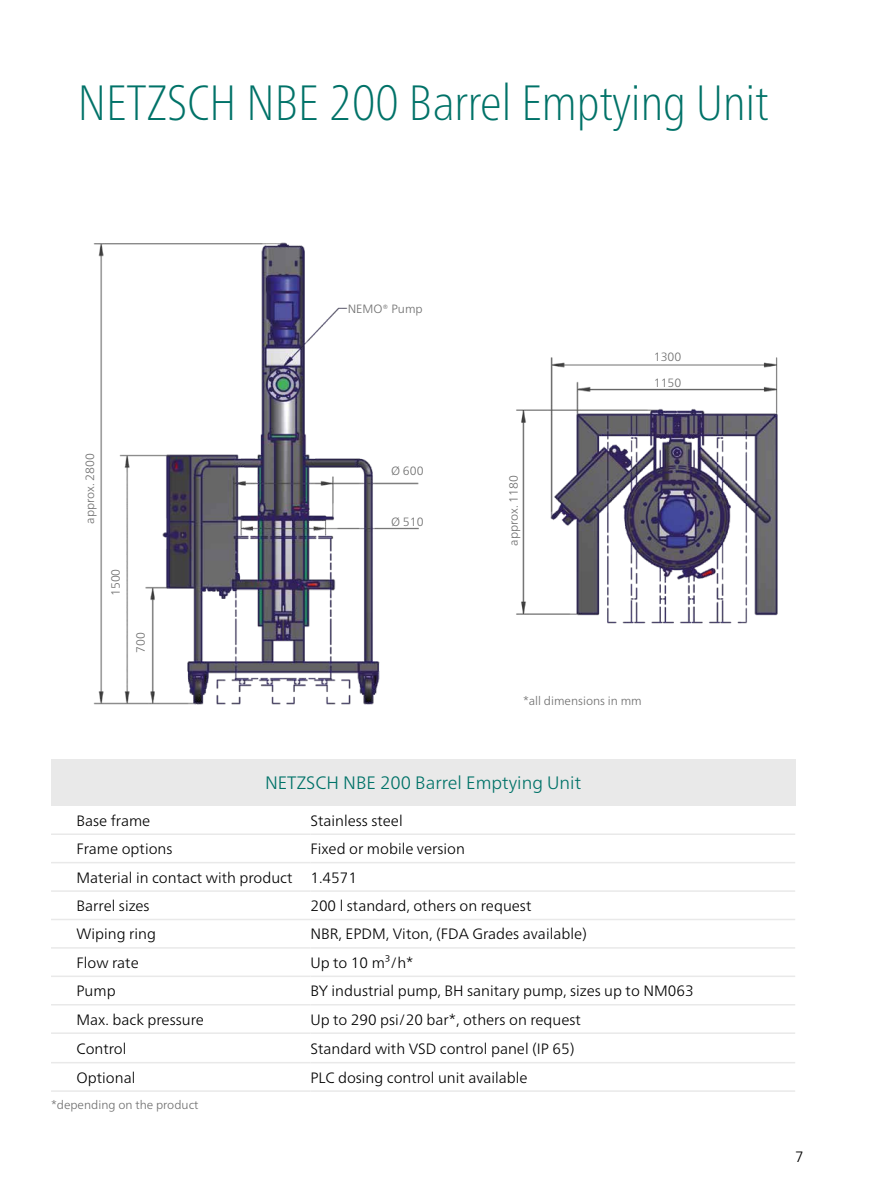
<style>
.page{position:relative;width:893px;height:1191px;background:#fff}
.page>*{position:absolute;margin:0;border:0;box-sizing:border-box;transform-origin:0 0}
.t1{font:100 condensed 49.5px "Frutiger Neue LTW1 G";color:#007268}
.t2{font:300 18px "Frutiger Neue LTW1 G";color:#007268}
.t3{font:300 15px/28.3px "Frutiger Neue LTW1 G";color:#000}
.t4{font:300 12px "Frutiger Neue LTW1 G";color:#6e6e6e}
</style>
<div class="page">
<img style="left:93px;top:242px;width:326px;height:463px">
<img style="left:516px;top:357px;width:262px;height:267px">
<div style="left:51px;top:759px;width:744px;height:47px;background:#e9e9e9"></div>
<hr style="left:51px;top:833px;width:259px;height:2px;background:#e9e9e9">
<hr style="left:310px;top:833px;width:485px;height:2px;background:#e9e9e9">
<hr style="left:51px;top:862px;width:259px;height:1px;background:#e9e9e9">
<hr style="left:310px;top:862px;width:485px;height:1px;background:#e9e9e9">
<hr style="left:51px;top:890px;width:259px;height:1px;background:#e9e9e9">
<hr style="left:310px;top:890px;width:485px;height:1px;background:#e9e9e9">
<hr style="left:51px;top:918px;width:259px;height:2px;background:#e9e9e9">
<hr style="left:310px;top:918px;width:485px;height:2px;background:#e9e9e9">
<hr style="left:51px;top:947px;width:259px;height:1px;background:#e9e9e9">
<hr style="left:310px;top:947px;width:485px;height:1px;background:#e9e9e9">
<hr style="left:51px;top:975px;width:259px;height:2px;background:#e9e9e9">
<hr style="left:310px;top:975px;width:485px;height:2px;background:#e9e9e9">
<hr style="left:51px;top:1004px;width:259px;height:1px;background:#e9e9e9">
<hr style="left:310px;top:1004px;width:485px;height:1px;background:#e9e9e9">
<hr style="left:51px;top:1032px;width:259px;height:2px;background:#e9e9e9">
<hr style="left:310px;top:1032px;width:485px;height:2px;background:#e9e9e9">
<hr style="left:51px;top:1062px;width:259px;height:1px;background:#e9e9e9">
<hr style="left:310px;top:1062px;width:485px;height:1px;background:#e9e9e9">
<hr style="left:51px;top:1090px;width:259px;height:1px;background:#e9e9e9">
<hr style="left:310px;top:1090px;width:485px;height:1px;background:#e9e9e9">
<h1 class="t1" style="left:78px;top:67px;width:692px">NETZSCH NBE 200 Barrel Emptying Unit</h1>
<p class="t4" style="left:83px;top:524px;width:72px;rotate:-90deg">approx. 2800</p>
<p class="t4" style="left:108px;top:596px;width:29px;rotate:-90deg">1500</p>
<p class="t4" style="left:134px;top:653px;width:22px;rotate:-90deg">700</p>
<p class="t4" style="left:348px;top:301px;width:77px">NEMO® Pump</p>
<p class="t4" style="left:391px;top:463px;width:34px">Ø 600</p>
<p class="t4" style="left:391px;top:514px;width:34px">Ø 510</p>
<p class="t4" style="left:506px;top:546px;width:72px;rotate:-90deg">approx. 1180</p>
<p class="t4" style="left:654px;top:349px;width:29px">1300</p>
<p class="t4" style="left:654px;top:375px;width:29px">1150</p>
<p class="t4" style="left:523px;top:693px;width:120px">*all dimensions in mm</p>
<p class="t2" style="left:265px;top:772px;width:318px">NETZSCH NBE 200 Barrel Emptying Unit</p>
<p class="t3" style="left:77px;top:806px;width:75px">Base frame</p>
<p class="t3" style="left:310px;top:806px;width:94px">Stainless steel</p>
<p class="t3" style="left:77px;top:834px;width:97px">Frame options</p>
<p class="t3" style="left:77px;top:834px;width:390px;text-indent:234px">Fixed or mobile version<br>Material in contact with product 1.4571<br>Barrel sizes</p>
<p class="t3" style="left:310px;top:891px;width:222px">200 l standard, others on request</p>
<p class="t3" style="left:77px;top:920px;width:81px">Wiping ring</p>
<p class="t3" style="left:310px;top:920px;width:278px">NBR, EPDM, Viton, (FDA Grades available)</p>
<p class="t3" style="left:77px;top:948px;width:64px">Flow rate</p>
<p class="t3" style="left:310px;top:948px;width:105px">Up to 10 m³/h*</p>
<p class="t3" style="left:77px;top:976px;width:41px">Pump</p>
<p class="t3" style="left:310px;top:976px;width:385px">BY industrial pump, BH sanitary pump, sizes up to NM063</p>
<p class="t3" style="left:77px;top:1005px;width:129px">Max. back pressure</p>
<p class="t3" style="left:310px;top:1005px;width:272px">Up to 290 psi/20 bar*, others on request</p>
<p class="t3" style="left:77px;top:1034px;width:52px">Control</p>
<p class="t3" style="left:310px;top:1034px;width:266px">Standard with VSD control panel (IP 65)</p>
<p class="t3" style="left:77px;top:1063px;width:60px">Optional</p>
<p class="t3" style="left:310px;top:1063px;width:219px">PLC dosing control unit available</p>
<p class="t4" style="left:51px;top:1097px;width:149px">*depending on the product</p>
<p class="t3" style="left:795px;top:1142px;width:10px">7</p>
</div>
